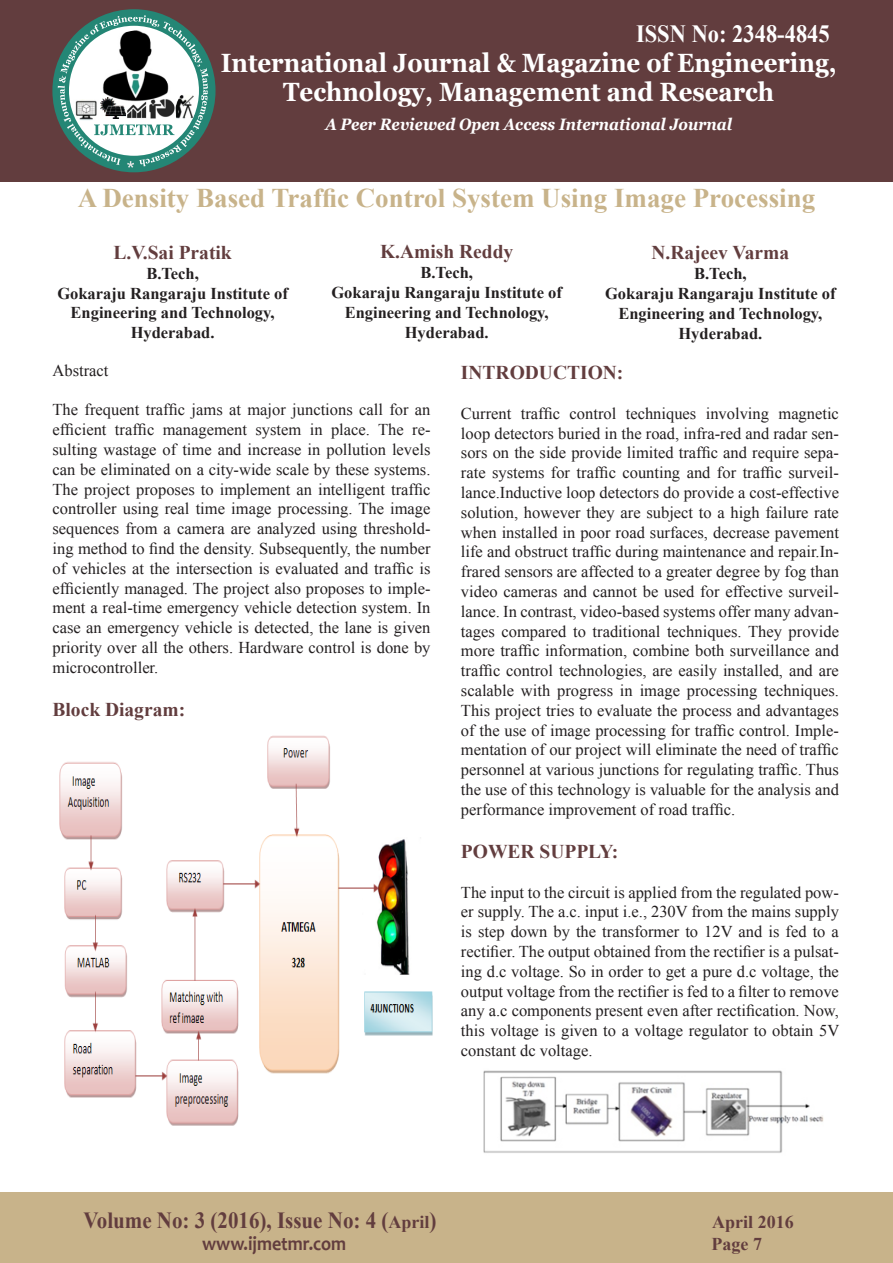
<style>
.page{position:relative;width:893px;height:1263px;background:#fff}
.page>*{position:absolute;margin:0;border:0;box-sizing:border-box;transform-origin:0 0}
.t1{font:700 27px "Times New Roman";color:#c8b38a}
.t2{font:700 26.4px/28.8px "Georgia";color:#fff;text-align:center;scale:.91 1}
.t3{font:700 24.75px "Times New Roman";color:#fff;scale:.91 1}
.t4{font:700 23.1px "Times New Roman";color:#623d3e;scale:.91 1}
.t5{font:700 19.8px "Candara";color:#623d3e;scale:.91 1}
.t6{font:700 19.5px "Times New Roman";color:#623d3e}
.t7{font:700 18px "Times New Roman";color:#623d3e}
.t8{font:16.5px/19.8px "Times New Roman";color:#231f20;text-align:justify}
.t9{font:700 16.5px/19.8px "Times New Roman";color:#231f20;text-align:center}
.t10{font:italic 700 16.5px "Georgia";color:#fff;scale:.91 1}
.s1{font-size:18px}
</style>
<div class="page">
<div style="left:0;top:0;width:893px;height:182px;background:#623d3e"></div>
<div style="left:52px;top:9px;width:164px;height:163px;background:#248675;border-radius:50%"></div>
<svg style="left:58px;top:15px;width:150px;height:153px"></svg>
<img style="left:148px;top:97px;width:28px;height:24px">
<img style="left:175px;top:94px;width:21px;height:26px">
<img style="left:101px;top:30px;width:71px;height:73px">
<img style="left:73px;top:98px;width:52px;height:22px">
<div style="left:0;top:1193px;width:893px;height:70px;background:#c8b38a"></div>
<img style="left:59px;top:735px;width:374px;height:391px">
<img style="left:483px;top:1070px;width:340px;height:83px">
<h3 class="t3" style="left:636px;top:16px;width:214px">ISSN No: 2348-4845</h3>
<h2 class="t2" style="left:221px;top:49px;width:678px">International Journal &amp; Magazine of Engineering,<br>Technology, Management and Research</h2>
<p class="t10" style="left:325px;top:113px;width:448px">A Peer Reviewed Open Access International Journal</p>
<h1 class="t1" style="left:78px;top:180px;width:739px">A Density Based Traffic Control System Using Image Processing</h1>
<p class="t6" style="left:380px;top:238px;width:135px">K.Amish Reddy</p>
<p class="t9" style="left:331px;top:262px;width:232px">B.Tech,<br>Gokaraju Rangaraju Institute of<br>Engineering and Technology,<br>Hyderabad.</p>
<p class="t6" style="left:113px;top:239px;width:120px">L.V.Sai Pratik</p>
<p class="t9" style="left:57px;top:263px;width:232px">B.Tech,<br>Gokaraju Rangaraju Institute of<br>Engineering and Technology,<br>Hyderabad.</p>
<p class="t6" style="left:652px;top:239px;width:139px">N.Rajeev Varma</p>
<p class="t9" style="left:605px;top:263px;width:232px">B.Tech,<br>Gokaraju Rangaraju Institute of<br>Engineering and Technology,<br>Hyderabad.</p>
<p class="t6" style="left:461px;top:359px;width:164px">INTRODUCTION:</p>
<p class="t8" style="left:461px;top:403px;width:380px">Current traffic control techniques involving magnetic loop detectors buried in the road, infra-red and radar sen&shy;sors on the side provide limited traffic and require sepa&shy;rate systems for traffic counting and for traffic surveil&shy;lance.Inductive loop detectors do provide a cost-effective solution, however they are subject to a high failure rate when installed in poor road surfaces, decrease pavement life and obstruct traffic during maintenance and repair.In&shy;frared sensors are affected to a greater degree by fog than video cameras and cannot be used for effective surveil&shy;lance. In contrast, video-based systems offer many advan&shy;tages compared to traditional techniques. They provide more traffic information, combine both surveillance and traffic control technologies, are easily installed, and are scalable with progress in image processing techniques.<br>This project tries to evaluate the process and advantages of the use of image processing for traffic control. Imple&shy;mentation of our project will eliminate the need of traffic personnel at various junctions for regulating traffic. Thus the use of this technology is valuable for the analysis and performance improvement of road traffic.</p>
<p class="t6" style="left:461px;top:838px;width:159px">POWER SUPPLY:</p>
<p class="t8" style="left:461px;top:882px;width:380px">The input to the circuit is applied from the regulated pow&shy;er supply. The a.c. input i.e., 230V from the mains supply is step down by the transformer to 12V and is fed to a rectifier. The output obtained from the rectifier is a pulsat&shy;ing d.c voltage. So in order to get a pure d.c voltage, the output voltage from the rectifier is fed to a filter to remove any a.c components present even after rectification. Now, this voltage is given to a voltage regulator to obtain 5V constant dc voltage.</p>
<p class="t8" style="left:52px;top:360px;width:57px">Abstract</p>
<p class="t8" style="left:52px;top:400px;width:380px">The frequent traffic jams at major junctions call for an efficient traffic management system in place. The re&shy;sulting wastage of time and increase in pollution levels can be eliminated on a city-wide scale by these systems.<br>The project proposes to implement an intelligent traffic controller using real time image processing. The image sequences from a camera are analyzed using threshold&shy;ing method to find the density. Subsequently, the number of vehicles at the intersection is evaluated and traffic is efficiently managed. The project also proposes to imple&shy;ment a real-time emergency vehicle detection system. In case an emergency vehicle is detected, the lane is given priority over all the others. Hardware control is done by microcontroller.</p>
<p class="t6" style="left:52px;top:696px;width:134px">Block Diagram:</p>
<h3 class="t4" style="left:84px;top:1204px;width:389px">Volume No: 3 (2016), Issue No: 4 (<span class="s1">April</span>)</h3>
<p class="t7" style="left:712px;top:1210px;width:83px">April 2016</p>
<p class="t5" style="left:202px;top:1231px;width:160px">www.ijmetmr.com</p>
<p class="t7" style="left:711px;top:1231px;width:52px">Page 7</p>
</div>
